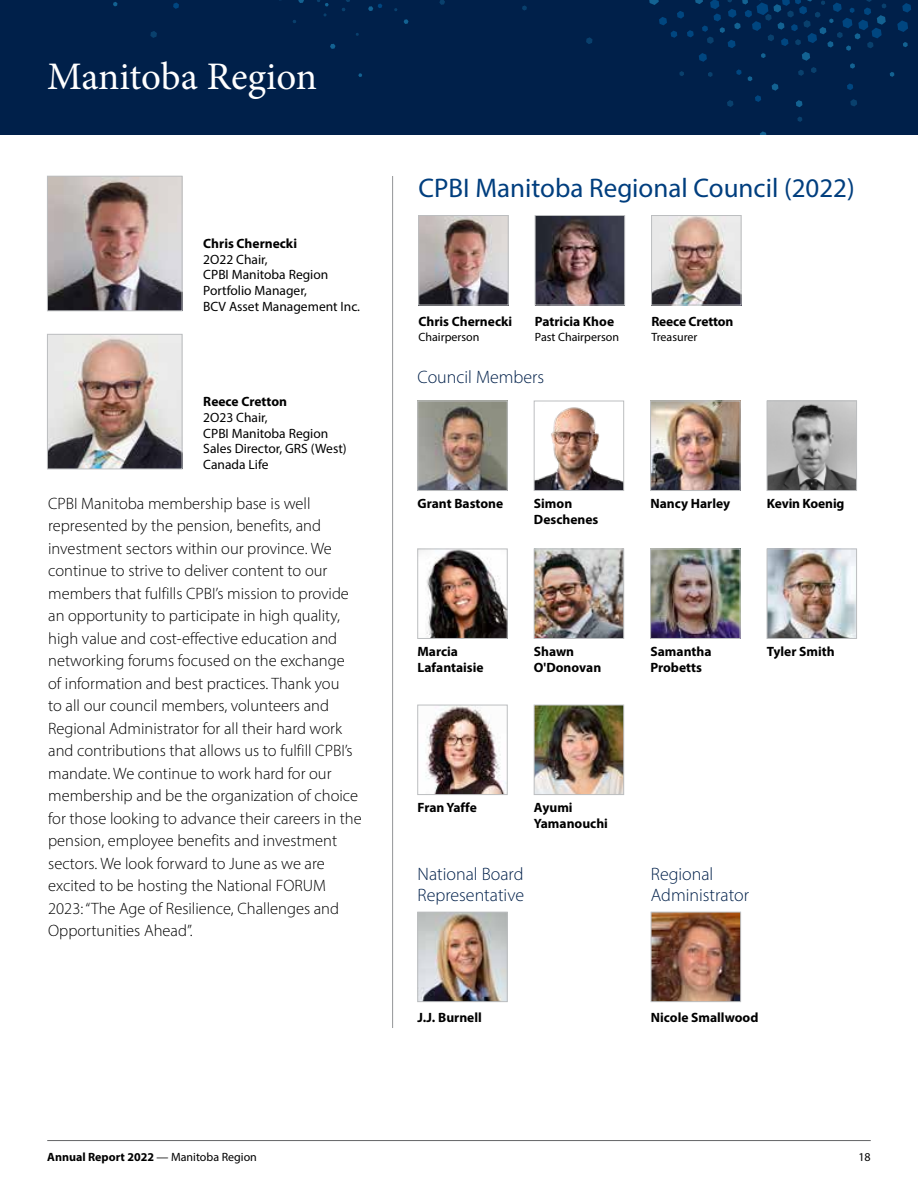
<style>
.page{position:relative;width:918px;height:1188px;background:#fff}
.page>*{position:absolute;margin:0;border:0;box-sizing:border-box;transform-origin:0 0}
.h1-wht__toc{font:39px "Minion Pro";letter-spacing:-.005em;color:#fff}
.h2-span{font:27px "Myriad Pro";color:#003e7e}
.region_photos-h1__span{font:300 18px/21px "Myriad Pro";color:#00204a}
.t1{font:300 16.5px/22.5px "Myriad Pro";color:#000}
.photo-name___info{font:700 13.5px/15.8px "Myriad Pro";color:#000}
.photo-name___info-2{font:13.5px/15.8px "Myriad Pro";color:#000}
.photo-name___info-3{font:12px "Myriad Pro";color:#000}
.t2{font:700 12px "Myriad Pro";color:#000}
.s1{font-weight:400}
</style>
<div class="page">
<div style="left:0;top:0;width:918px;height:135px;background:#00204a"></div>
<svg style="left:150px;top:31px;width:7px;height:7px"></svg>
<svg style="left:586px;top:37px;width:7px;height:7px"></svg>
<svg style="left:522px;top:5px;width:5px;height:6px"></svg>
<svg style="left:797px;top:117px;width:5px;height:5px"></svg>
<svg style="left:323px;top:13px;width:4px;height:4px"></svg>
<svg style="left:439px;top:0;width:6px;height:5px"></svg>
<svg style="left:760px;top:131px;width:7px;height:4px"></svg>
<svg style="left:317px;top:0;width:12px;height:6px"></svg>
<svg style="left:113px;top:2px;width:4px;height:4px"></svg>
<svg style="left:404px;top:19px;width:5px;height:5px"></svg>
<svg style="left:330px;top:44px;width:6px;height:5px"></svg>
<svg style="left:298px;top:0;width:6px;height:3px"></svg>
<svg style="left:358px;top:73px;width:4px;height:4px"></svg>
<svg style="left:649px;top:0;width:262px;height:107px"></svg>
<svg style="left:368px;top:4px;width:14px;height:7px"></svg>
<svg style="left:173px;top:3px;width:6px;height:6px"></svg>
<hr style="left:47px;top:1140px;width:824px;height:1px;background:#636466">
<hr style="left:392px;top:176px;width:1px;height:852px;background:#939598">
<img style="left:49px;top:178px;width:131px;height:131px">
<div style="left:47px;top:176px;width:135px;height:135px;border:1px solid #bcbec0"></div>
<img style="left:49px;top:336px;width:131px;height:131px">
<div style="left:47px;top:334px;width:135px;height:135px;border:1px solid #bcbec0"></div>
<img style="left:420px;top:217px;width:86px;height:86px">
<div style="left:418px;top:215px;width:90px;height:90px;border:1px solid #bcbec0"></div>
<img style="left:537px;top:217px;width:86px;height:86px">
<div style="left:535px;top:215px;width:90px;height:90px;border:1px solid #bcbec0"></div>
<img style="left:653px;top:217px;width:86px;height:86px">
<div style="left:651px;top:215px;width:90px;height:90px;border:1px solid #bcbec0"></div>
<img style="left:420px;top:403px;width:85px;height:86px">
<div style="left:418px;top:401px;width:89px;height:90px;border:1px solid #bcbec0"></div>
<img style="left:536px;top:407px;width:86px;height:82px">
<div style="left:534px;top:401px;width:90px;height:90px;border:1px solid #bcbec0"></div>
<img style="left:652px;top:403px;width:86px;height:86px">
<div style="left:650px;top:401px;width:90px;height:90px;border:1px solid #bcbec0"></div>
<img style="left:769px;top:403px;width:86px;height:86px">
<div style="left:767px;top:401px;width:90px;height:90px;border:1px solid #bcbec0"></div>
<img style="left:420px;top:551px;width:85px;height:86px">
<div style="left:418px;top:549px;width:89px;height:90px;border:1px solid #bcbec0"></div>
<img style="left:536px;top:551px;width:86px;height:86px">
<div style="left:534px;top:549px;width:90px;height:90px;border:1px solid #bcbec0"></div>
<img style="left:652px;top:551px;width:86px;height:86px">
<div style="left:650px;top:549px;width:90px;height:90px;border:1px solid #bcbec0"></div>
<img style="left:769px;top:551px;width:86px;height:86px">
<div style="left:767px;top:549px;width:90px;height:90px;border:1px solid #bcbec0"></div>
<img style="left:425px;top:707px;width:80px;height:86px">
<div style="left:418px;top:705px;width:89px;height:90px;border:1px solid #bcbec0"></div>
<img style="left:536px;top:707px;width:86px;height:86px">
<div style="left:534px;top:705px;width:90px;height:90px;border:1px solid #bcbec0"></div>
<img style="left:420px;top:914px;width:85px;height:86px">
<div style="left:418px;top:912px;width:89px;height:90px;border:1px solid #bcbec0"></div>
<img style="left:653px;top:914px;width:86px;height:86px">
<div style="left:651px;top:912px;width:90px;height:90px;border:1px solid #bcbec0"></div>
<h1 class="h1-wht__toc" style="left:47px;top:51px;width:272px">Manitoba Region</h1>
<p class="photo-name___info" style="left:203px;top:235px;width:95px">Chris Chernecki</p>
<p class="photo-name___info-2" style="left:203px;top:251px;width:126px">2O22 Chair,<br>CPBI Manitoba Region</p>
<p class="photo-name___info-2" style="left:203px;top:283px;width:105px">Portfolio Manager,</p>
<p class="photo-name___info-2" style="left:203px;top:298px;width:158px">BCV Asset Management Inc.</p>
<p class="photo-name___info" style="left:203px;top:393px;width:85px">Reece Cretton</p>
<p class="photo-name___info-2" style="left:203px;top:409px;width:126px">2O23 Chair,<br>CPBI Manitoba Region</p>
<p class="photo-name___info-2" style="left:203px;top:441px;width:145px">Sales Director, GRS (West)</p>
<p class="photo-name___info-2" style="left:203px;top:457px;width:67px">Canada Life</p>
<p class="t1" style="left:48px;top:492px;width:315px">CPBI Manitoba membership base is well represented by the pension, benefits, and investment sectors within our province. We continue to strive to deliver content to our members that fulfills CPBI’s mission to provide an opportunity to participate in high quality, high value and cost-effective education and networking forums focused on the exchange of information and best practices. Thank you<br>to all our council members, volunteers and Regional Administrator for all their hard work and contributions that allows us to fulfill CPBI’s mandate. We continue to work hard for our membership and be the organization of choice for those looking to advance their careers in the pension, employee benefits and investment sectors. We look forward to June as we are excited to be hosting the National FORUM 2023: “The Age of Resilience, Challenges and Opportunities Ahead”.</p>
<p class="h2-span" style="left:419px;top:172px;width:438px">CPBI Manitoba Regional Council (2022)</p>
<p class="photo-name___info" style="left:419px;top:313px;width:95px">Chris Chernecki</p>
<p class="photo-name___info-3" style="left:419px;top:330px;width:62px">Chairperson</p>
<p class="photo-name___info" style="left:535px;top:313px;width:81px">Patricia Khoe</p>
<p class="photo-name___info-3" style="left:535px;top:330px;width:86px">Past Chairperson</p>
<p class="region_photos-h1__span" style="left:418px;top:366px;width:128px">Council Members</p>
<p class="photo-name___info" style="left:651px;top:313px;width:84px">Reece Cretton</p>
<p class="photo-name___info-3" style="left:651px;top:330px;width:48px">Treasurer</p>
<p class="photo-name___info" style="left:418px;top:495px;width:87px">Grant Bastone</p>
<p class="photo-name___info" style="left:534px;top:495px;width:66px">Simon<br>Deschenes</p>
<p class="photo-name___info" style="left:650px;top:495px;width:81px">Nancy Harley</p>
<p class="photo-name___info" style="left:767px;top:495px;width:79px">Kevin Koenig</p>
<p class="photo-name___info" style="left:418px;top:643px;width:68px">Marcia<br>Lafantaisie</p>
<p class="photo-name___info" style="left:534px;top:643px;width:69px">Shawn<br>O'Donovan</p>
<p class="photo-name___info" style="left:650px;top:643px;width:63px">Samantha<br>Probetts</p>
<p class="photo-name___info" style="left:767px;top:643px;width:69px">Tyler Smith</p>
<p class="photo-name___info" style="left:418px;top:799px;width:61px">Fran Yaffe</p>
<p class="photo-name___info" style="left:534px;top:799px;width:76px">Ayumi<br>Yamanouchi</p>
<p class="region_photos-h1__span" style="left:418px;top:863px;width:108px">National Board<br>Representative</p>
<p class="photo-name___info" style="left:418px;top:1009px;width:66px">J.J. Burnell</p>
<p class="region_photos-h1__span" style="left:651px;top:863px;width:100px">Regional<br>Administrator</p>
<p class="photo-name___info" style="left:651px;top:1009px;width:109px">Nicole Smallwood</p>
<p class="t2" style="left:47px;top:1149px;width:211px">Annual Report 2022 <span class="s1">— Manitoba Region</span></p>
<p class="photo-name___info-3" style="left:858px;top:1150px;width:14px">18</p>
</div>
